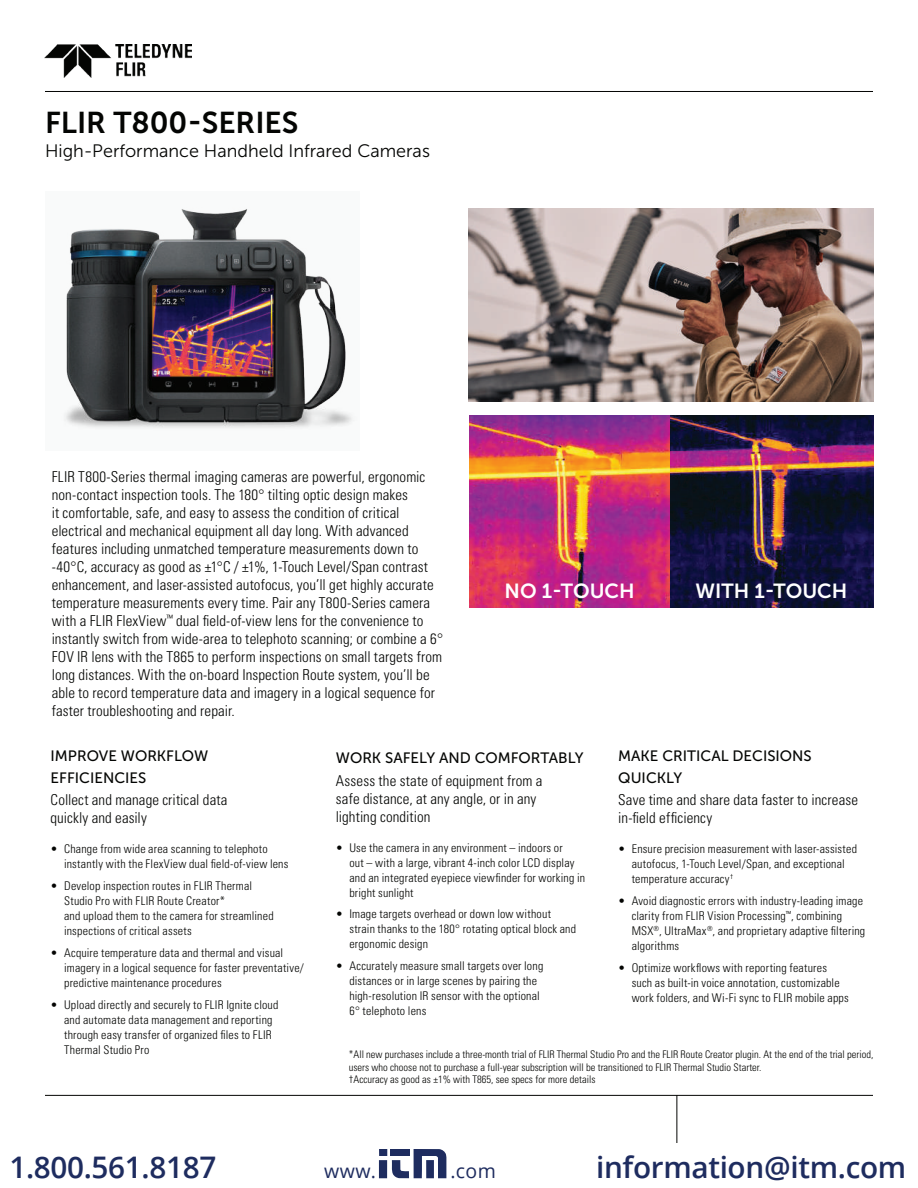
<style>
.page{position:relative;width:918px;height:1188px;background:#fff}
.page>*{position:absolute;margin:0;border:0;box-sizing:border-box;transform-origin:0 0}
.t1{font:30px "Museo Sans 700";color:#040503}
.t2{font:600 29.7px "Open Sans";letter-spacing:-.01em;color:#1e2c5f}
.t3{font:20.4px "Museo Sans 700";color:#fff}
.t4{font:19.5px "Open Sans";letter-spacing:.02em;color:#1e2c5f}
.t5{font:18px "Museo Sans 300";color:#040503}
.t6{font:300 condensed 15px/18px "Univers LT Std";letter-spacing:.005em;color:#040503}
.t7{font:15px/21.6px "Museo Sans 500";color:#040503}
.t8{font:300 condensed 12px/15px "Univers LT Std";letter-spacing:.015em;color:#040503}
.t9{font:300 condensed 10.5px/12.6px "Univers LT Std";color:#040503}
</style>
<div class="page">
<hr style="left:45px;top:1095px;width:828px;height:1px;background:#040503">
<hr style="left:676px;top:1095px;width:1px;height:48px;background:#040503">
<hr style="left:45px;top:91px;width:828px;height:1px;background:#040503">
<img style="left:45px;top:45px;width:147px;height:32px">
<img style="left:468px;top:209px;width:405px;height:193px">
<img style="left:469px;top:415px;width:404px;height:193px">
<img style="left:64px;top:209px;width:290px;height:220px">
<div style="left:379px;top:1149px;width:8px;height:7px;background:#1e2c5f"></div>
<div style="left:379px;top:1160px;width:8px;height:18px;background:#1e2c5f"></div>
<svg style="left:391px;top:1149px;width:55px;height:29px"></svg>
<h1 class="t1" style="left:45px;top:106px;width:255px">FLIR T800-SERIES</h1>
<h3 class="t5" style="left:45px;top:142px;width:386px">High-Performance Handheld Infrared Cameras</h3>
<p class="t6" style="left:52px;top:468px;width:393px">FLIR T800-Series thermal imaging cameras are powerful, ergonomic non-contact inspection tools. The 180° tilting optic design makes<br>it comfortable, safe, and easy to assess the condition of critical electrical and mechanical equipment all day long. With advanced features including unmatched temperature measurements down to -40°C, accuracy as good as ±1°C / ±1%, 1-Touch Level/Span contrast enhancement, and laser-assisted autofocus, you’ll get highly accurate temperature measurements every time. Pair any T800-Series camera with a FLIR FlexView<sup>™</sup> dual field-of-view lens for the convenience to instantly switch from wide-area to telephoto scanning; or combine a 6° FOV IR lens with the T865 to perform inspections on small targets from long distances. With the on-board Inspection Route system, you’ll be able to record temperature data and imagery in a logical sequence for faster troubleshooting and repair.</p>
<h3 class="t3" style="left:505px;top:580px;width:132px">NO 1-TOUCH</h3>
<h3 class="t3" style="left:696px;top:580px;width:153px">WITH 1-TOUCH</h3>
<p class="t7" style="left:51px;top:745px;width:159px">IMPROVE WORKFLOW<br>EFFICIENCIES</p>
<p class="t6" style="left:51px;top:791px;width:179px">Collect and manage critical data quickly and easily</p>
<p class="t8" style="left:64px;top:842px;width:226px;text-indent:-14px">• Change from wide area scanning to telephoto instantly with the FlexView dual field-of-view lens</p>
<p class="t8" style="left:64px;top:878px;width:211px;text-indent:-14px">• Develop inspection routes in FLIR Thermal Studio Pro with FLIR Route Creator*<br>and upload them to the camera for streamlined inspections of critical assets</p>
<p class="t8" style="left:64px;top:945px;width:241px;text-indent:-14px">• Acquire temperature data and thermal and visual imagery in a logical sequence for faster preventative/ predictive maintenance procedures</p>
<p class="t8" style="left:64px;top:997px;width:216px;text-indent:-14px">• Upload directly and securely to FLIR Ignite cloud and automate data management and reporting through easy transfer of organized files to FLIR Thermal Studio Pro</p>
<p class="t7" style="left:336px;top:747px;width:249px">WORK SAFELY AND COMFORTABLY</p>
<p class="t6" style="left:336px;top:771px;width:208px">Assess the state of equipment from a safe distance, at any angle, or in any lighting condition</p>
<p class="t8" style="left:349px;top:840px;width:237px;text-indent:-14px">• Use the camera in any environment – indoors or<br>out – with a large, vibrant 4-inch color LCD display and an integrated eyepiece viewfinder for working in bright sunlight</p>
<p class="t8" style="left:349px;top:907px;width:228px;text-indent:-14px">• Image targets overhead or down low without strain thanks to the 180° rotating optical block and ergonomic design</p>
<p class="t8" style="left:349px;top:958px;width:195px;text-indent:-14px">• Accurately measure small targets over long distances or in large scenes by pairing the high-resolution IR sensor with the optional 6° telephoto lens</p>
<p class="t7" style="left:618px;top:745px;width:195px">MAKE CRITICAL DECISIONS<br>QUICKLY</p>
<p class="t6" style="left:618px;top:791px;width:241px">Save time and share data faster to increase in-field efficiency</p>
<p class="t8" style="left:632px;top:842px;width:227px;text-indent:-14px">• Ensure precision measurement with laser-assisted autofocus, 1-Touch Level/Span, and exceptional temperature accuracy<sup>†</sup></p>
<p class="t8" style="left:632px;top:893px;width:235px;text-indent:-14px">• Avoid diagnostic errors with industry-leading image clarity from FLIR Vision Processing<sup>™</sup>, combining MSX<sup>®</sup>, UltraMax<sup>®</sup>, and proprietary adaptive filtering algorithms</p>
<p class="t8" style="left:632px;top:960px;width:219px;text-indent:-14px">• Optimize workflows with reporting features such as built-in voice annotation, customizable work folders, and Wi-Fi sync to FLIR mobile apps</p>
<p class="t9" style="left:349px;top:1048px;width:526px">*All new purchases include a three-month trial of FLIR Thermal Studio Pro and the FLIR Route Creator plugin. At the end of the trial period, users who choose not to purchase a full-year subscription will be transitioned to FLIR Thermal Studio Starter.<br>†Accuracy as good as ±1% with T865, see specs for more details</p>
<h2 class="t2" style="left:9px;top:1147px;width:208px">1.800.561.8187</h2>
<h3 class="t4" style="left:324px;top:1158px;width:53px">www.</h3>
<h3 class="t4" style="left:450px;top:1158px;width:47px">.com</h3>
<h2 class="t2" style="left:596px;top:1147px;width:312px">information@itm.com</h2>
</div>
